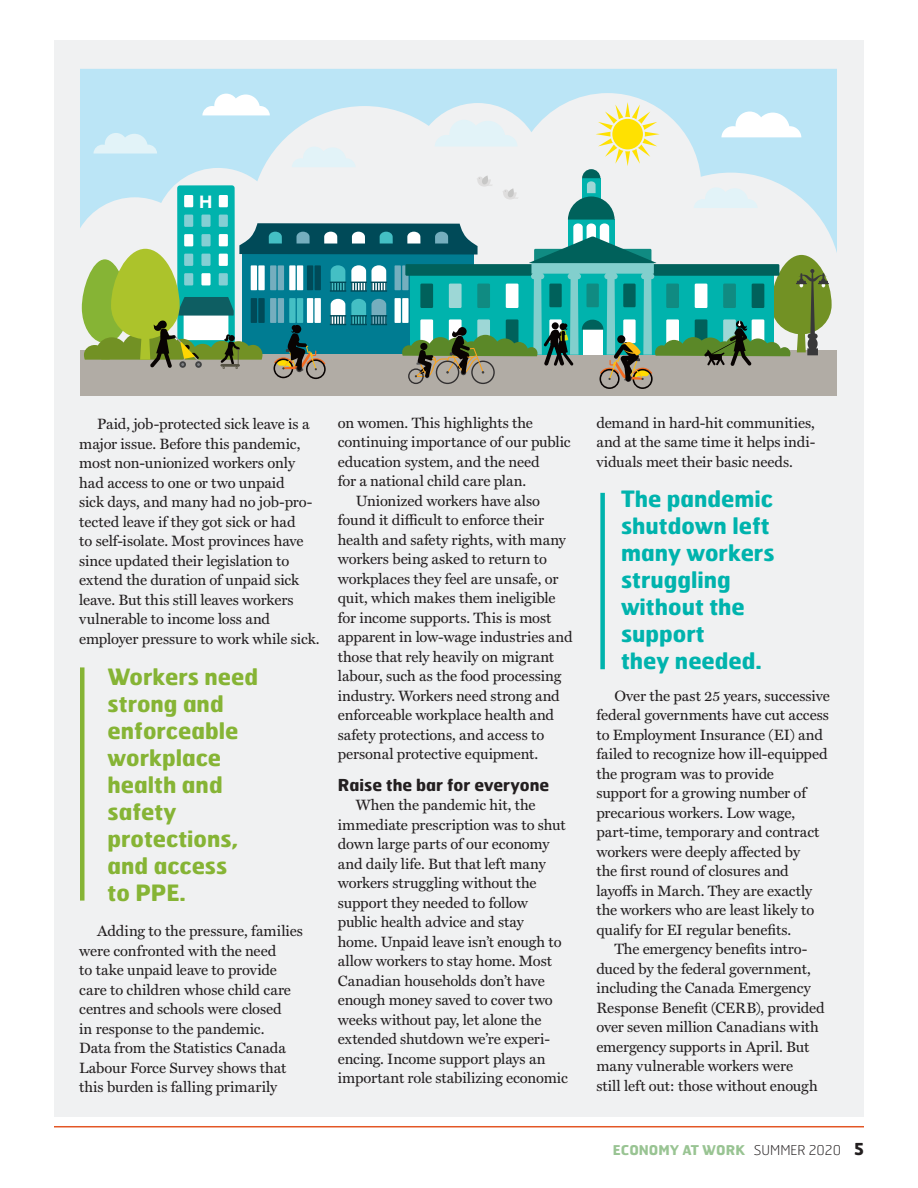
<style>
.page{position:relative;width:918px;height:1188px;background:#fff}
.page>*{position:absolute;margin:0;border:0;box-sizing:border-box;transform-origin:0 0}
.t1{font:700 22.5px/27px "Hermes FB";color:#86b435}
.t2{font:700 22.5px/27px "Hermes FB";color:#00b3ad}
.t3{font:900 17.55px "Avenir";color:#fff}
.t4{font:700 16.5px "Hermes FB";color:#231f20}
.t5{font:15px/19.5px "Miller Text";letter-spacing:-.005em;color:#231f20}
.t6{font:700 13.5px "Hermes FB";color:#99c493}
.s1{font-weight:100;color:#231f20}
.s2{font-size:16.5px;color:#231f20}
</style>
<div class="page">
<hr style="left:54px;top:1126px;width:810px;height:1px;background:#e35625">
<div style="left:54px;top:40px;width:810px;height:1077px;background:#f0f1f2"></div>
<div style="left:80px;top:350px;width:757px;height:46px;background:#b1aca5"></div>
<div style="left:80px;top:69px;width:757px;height:184px;background:#bbe5f6"></div>
<svg style="left:82px;top:94px;width:750px;height:295px"></svg>
<div style="left:80px;top:667px;width:5px;height:234px;background:#86b435"></div>
<div style="left:600px;top:493px;width:5px;height:176px;background:#00b3ad"></div>
<p class="t3" style="left:199px;top:187px;width:15px">H</p>
<p class="t5" style="left:79px;top:414px;width:242px;text-indent:18px">Paid, job-protected sick leave is a major issue. Before this pandemic, most non-unionized workers only had access to one or two unpaid<br>sick days, and many had no job-pro&shy;tected leave if they got sick or had<br>to self-isolate. Most provinces have since updated their legislation to extend the duration of unpaid sick leave. But this still leaves workers vulnerable to income loss and employer pressure to work while sick.</p>
<h1 class="t1" style="left:108px;top:662px;width:152px">Workers need strong and enforceable workplace health and safety protections, and access<br>to PPE.</h1>
<p class="t5" style="left:79px;top:921px;width:225px;text-indent:18px">Adding to the pressure, families were confronted with the need<br>to take unpaid leave to provide care to children whose child care centres and schools were closed<br>in response to the pandemic.<br>Data from the Statistics Canada<br>Labour Force Survey shows that this burden is falling primarily</p>
<p class="t5" style="left:338px;top:413px;width:197px">on women. This highlights the</p>
<p class="t5" style="left:338px;top:433px;width:234px">continuing importance of our public</p>
<p class="t5" style="left:338px;top:452px;width:204px">education system, and the need</p>
<p class="t5" style="left:338px;top:472px;width:190px">for a national child care plan.</p>
<p class="t5" style="left:356px;top:491px;width:186px">Unionized workers have also</p>
<p class="t5" style="left:338px;top:511px;width:208px">found it difficult to enforce their</p>
<p class="t5" style="left:338px;top:530px;width:230px">health and safety rights, with many</p>
<p class="t5" style="left:338px;top:550px;width:211px">workers being asked to return to</p>
<p class="t5" style="left:338px;top:569px;width:222px">workplaces they feel are unsafe, or</p>
<p class="t5" style="left:338px;top:589px;width:219px">quit, which makes them ineligible</p>
<p class="t5" style="left:338px;top:608px;width:215px">for income supports. This is most</p>
<p class="t5" style="left:338px;top:628px;width:236px">apparent in low-wage industries and</p>
<p class="t5" style="left:338px;top:647px;width:218px">those that rely heavily on migrant</p>
<p class="t5" style="left:338px;top:667px;width:225px">labour, such as the food processing</p>
<p class="t5" style="left:338px;top:686px;width:223px">industry. Workers need strong and</p>
<p class="t5" style="left:338px;top:706px;width:218px">enforceable workplace health and</p>
<p class="t5" style="left:338px;top:725px;width:208px">safety protections, and access to</p>
<p class="t5" style="left:338px;top:745px;width:202px">personal protective equipment.</p>
<p class="t4" style="left:338px;top:774px;width:213px">Raise the bar for everyone</p>
<p class="t5" style="left:338px;top:796px;width:231px;text-indent:18px">When the pandemic hit, the immediate prescription was to shut down large parts of our economy and daily life. But that left many workers struggling without the support they needed to follow public health advice and stay<br>home. Unpaid leave isn’t enough to allow workers to stay home. Most<br>Canadian households don’t have enough money saved to cover two weeks without pay, let alone the extended shutdown we’re experi&shy;encing. Income support plays an important role stabilizing economic</p>
<p class="t5" style="left:596px;top:413px;width:220px;text-align:justify">demand in hard-hit communities, and at the same time it helps indi&shy;viduals meet their basic needs.</p>
<h1 class="t2" style="left:621px;top:485px;width:155px">The pandemic shutdown left many workers struggling without the support<br>they needed.</h1>
<p class="t5" style="left:596px;top:686px;width:235px;text-indent:18px">Over the past 25 years, successive federal governments have cut access to Employment Insurance (EI) and failed to recognize how ill-equipped the program was to provide<br>support for a growing number of precarious workers. Low wage, part-time, temporary and contract workers were deeply affected by<br>the first round of closures and layoffs in March. They are exactly the workers who are least likely to qualify for EI regular benefits.</p>
<p class="t5" style="left:596px;top:940px;width:230px;text-indent:18px">The emergency benefits intro&shy;duced by the federal government, including the Canada Emergency Response Benefit (CERB), provided over seven million Canadians with emergency supports in April. But many vulnerable workers were<br>still left out: those without enough</p>
<p class="t6" style="left:613px;top:1141px;width:253px">ECONOMY AT WORK <span class="s1">SUMMER 2020</span> <span class="s2">5</span></p>
</div>
